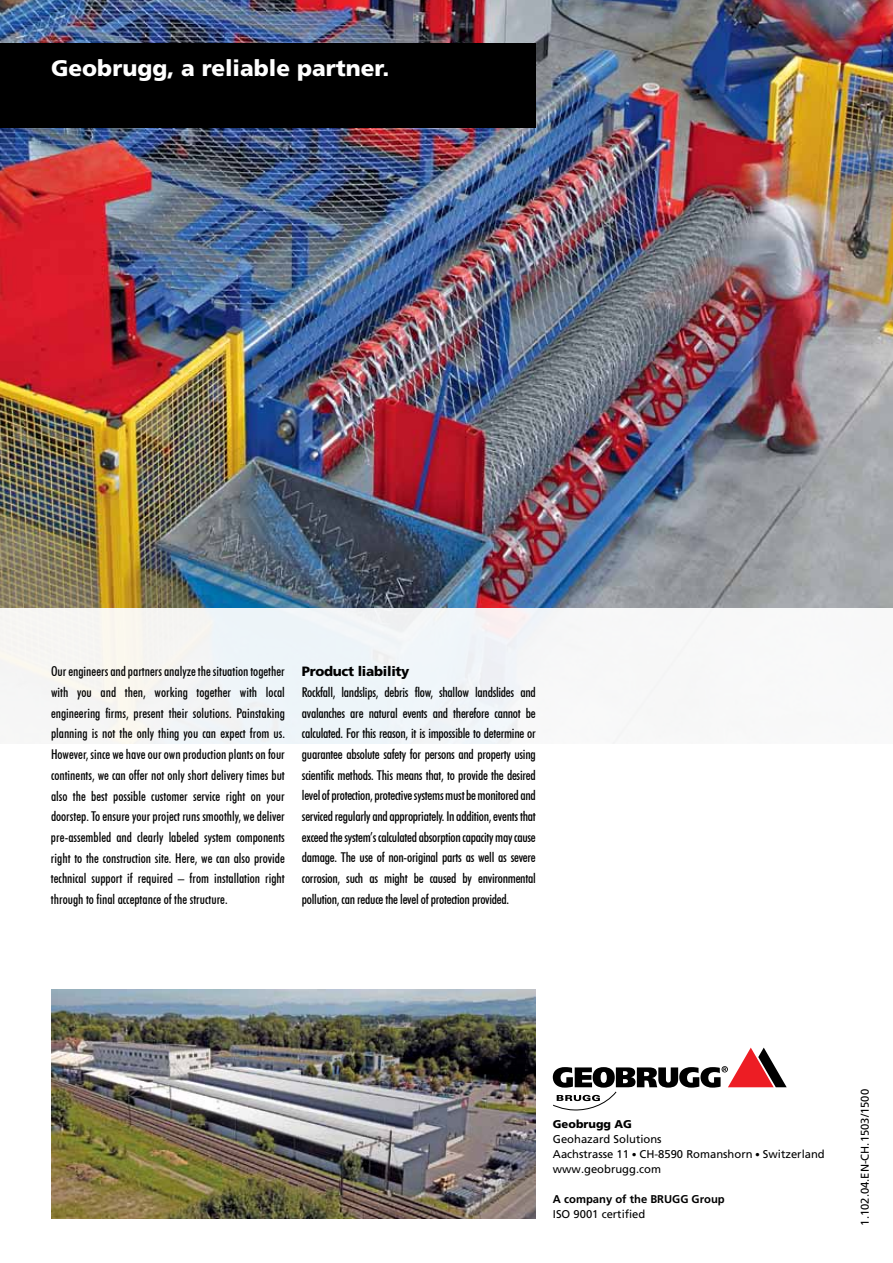
<style>
.page{position:relative;width:893px;height:1263px;background:#fff}
.page>*{position:absolute;margin:0;border:0;box-sizing:border-box;transform-origin:0 0}
.t1{font:900 22.5px "Frutiger CE";color:#fff}
.t2{font:500 condensed 13.5px/20.7px "Futura BT";letter-spacing:-.01em;color:#000;text-align:justify}
.t3{font:900 13.5px "Frutiger CE";letter-spacing:-.02em;color:#000}
.t4{font:11.25px/15.1px "Frutiger";color:#000}
.t5{font:700 11.25px "Frutiger";color:#000}
.t6{font:900 11.25px "Frutiger";color:#000}
.s1{font-size:9.75px}
</style>
<div class="page">
<img style="left:0;top:0;width:893px;height:608px">
<svg style="left:553px;top:1047px;width:234px;height:63px"></svg>
<img style="left:51px;top:990px;width:485px;height:228px">
<div style="left:0;top:43px;width:535px;height:84px;background:#000"></div>
<div style="left:0;top:608px;width:893px;height:164px;background:#f7f7f8"></div>
<h1 class="t1" style="left:51px;top:55px;width:340px">Geobrugg, a reliable partner.</h1>
<p class="t2" style="left:51px;top:661px;width:235px">Our engineers and partners analyze the situation together with you and then, working together with local engineering firms, present their solutions. Painstaking planning is not the only thing you can expect from us.<br>However, since we have our own production plants on four continents, we can offer not only short delivery times but also the best possible customer service right on your doorstep. To ensure your project runs smoothly, we deliver pre-assembled and clearly labeled system components right to the construction site. Here, we can also provide technical support if required – from installation right through to final acceptance of the structure.</p>
<p class="t3" style="left:302px;top:663px;width:109px">Product liability</p>
<p class="t2" style="left:302px;top:682px;width:235px">Rockfall, landslips, debris flow, shallow landslides and avalanches are natural events and therefore cannot be calculated. For this reason, it is impossible to determine or guarantee absolute safety for persons and property using scientific methods. This means that, to provide the desired level of protection, protective systems must be monitored and serviced regularly and appropriately. In addition, events that exceed the system’s calculated absorption capacity may cause damage. The use of non-original parts as well as severe corrosion, such as might be caused by environmental pollution, can reduce the level of protection provided.</p>
<p class="t6" style="left:553px;top:1117px;width:81px">Geobrugg AG</p>
<p class="t4" style="left:553px;top:1131px;width:273px">Geohazard Solutions<br>Aachstrasse 11 <span class="s1">•</span> CH-8590 Romanshorn <span class="s1">•</span> Switzerland www.geobrugg.com</p>
<p class="t5" style="left:553px;top:1192px;width:173px">A company of the BRUGG Group</p>
<p class="t4" style="left:553px;top:1206px;width:94px">ISO 9001 certified</p>
<p class="t4" style="left:857px;top:1225px;width:138px;rotate:-90deg">1.102.04.EN-CH.1503/1500</p>
</div>
